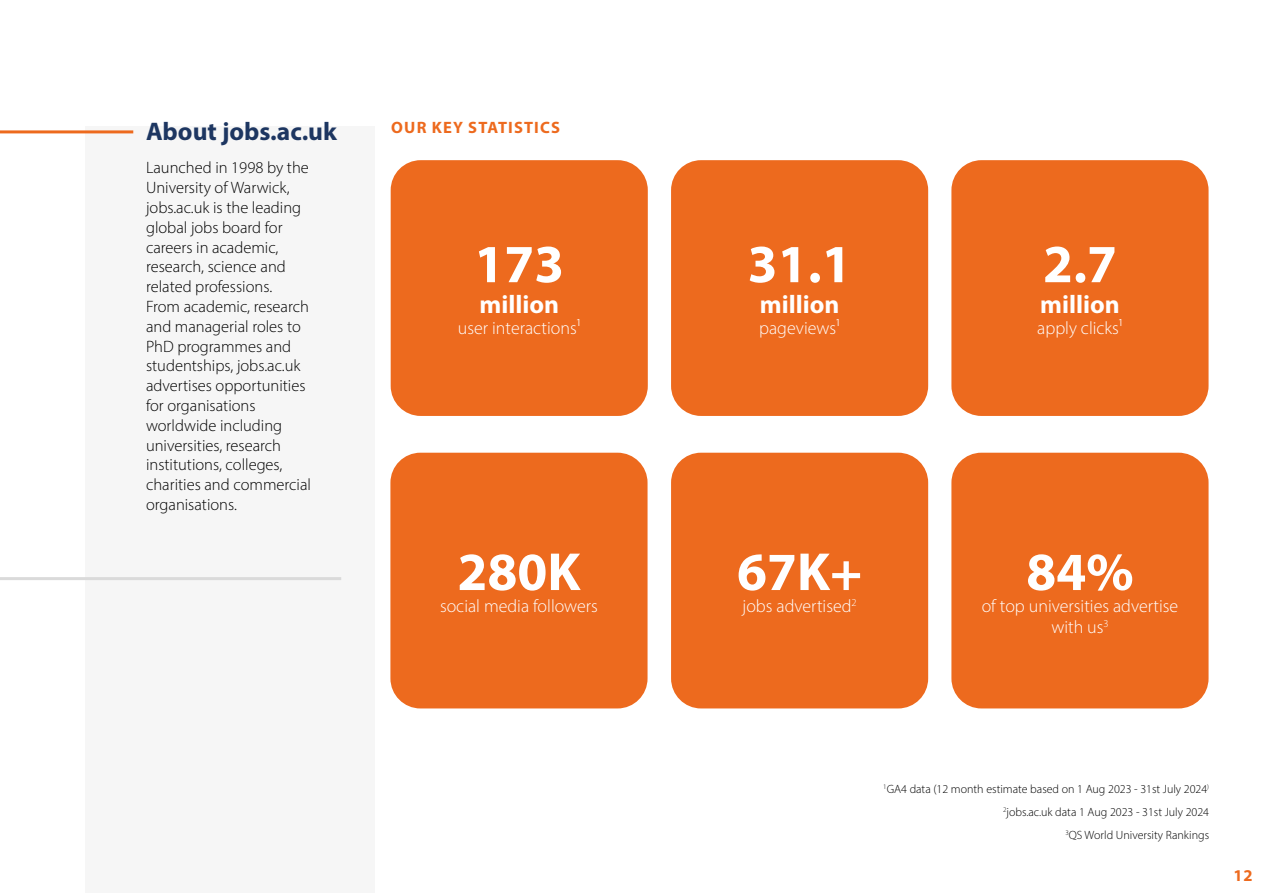
<style>
.page{position:relative;width:1263px;height:893px;background:#fff}
.page>*{position:absolute;margin:0;border:0;box-sizing:border-box;transform-origin:0 0}
.t1{font:700 54px "Myriad Pro";color:#fff}
.t2{font:700 25.5px "Myriad Pro";color:#fff}
.t3{font:700 25.5px "Myriad Pro";color:#1d3661}
.t4{font:300 18px "Myriad Pro";color:#fff}
.t5{font:300 16.5px/19.8px "Myriad Pro";color:#000}
.t6{font:700 16.5px "Myriad Pro";letter-spacing:.07em;color:#ed6a1e}
.t7{font:300 12px/23px "Myriad Pro";color:#000;text-align:right}
</style>
<div class="page">
<div style="left:85px;top:127px;width:290px;height:766px;background:#f6f6f6"></div>
<hr style="left:0;top:130px;width:133px;height:3px;background:#ed6a1e">
<hr style="left:0;top:577px;width:341px;height:3px;background:#dadada">
<div style="left:390px;top:453px;width:257px;height:255px;background:#ed6a1e;border-radius:30px"></div>
<div style="left:671px;top:453px;width:257px;height:255px;background:#ed6a1e;border-radius:30px"></div>
<div style="left:951px;top:453px;width:257px;height:255px;background:#ed6a1e;border-radius:30px"></div>
<div style="left:391px;top:160px;width:257px;height:256px;background:#ed6a1e;border-radius:30px"></div>
<div style="left:671px;top:160px;width:257px;height:256px;background:#ed6a1e;border-radius:30px"></div>
<div style="left:951px;top:160px;width:257px;height:256px;background:#ed6a1e;border-radius:30px"></div>
<h2 class="t3" style="left:146px;top:115px;width:192px">About jobs.ac.uk</h2>
<p class="t5" style="left:146px;top:158px;width:167px">Launched in 1998 by the<br>University of Warwick, jobs.ac.uk is the leading global jobs board for careers in academic, research, science and related professions.<br>From academic, research and managerial roles to<br>PhD programmes and studentships, jobs.ac.uk advertises opportunities for organisations worldwide including universities, research institutions, colleges, charities and commercial organisations.</p>
<p class="t6" style="left:391px;top:117px;width:170px">OUR KEY STATISTICS</p>
<h1 class="t1" style="left:474px;top:229px;width:91px">173</h1>
<h2 class="t2" style="left:479px;top:288px;width:81px">million</h2>
<p class="t4" style="left:458px;top:318px;width:124px">user interactions1</p>
<h1 class="t1" style="left:457px;top:537px;width:125px">280K</h1>
<p class="t4" style="left:440px;top:595px;width:159px">social media followers</p>
<h1 class="t1" style="left:748px;top:229px;width:105px">31.1</h1>
<h2 class="t2" style="left:760px;top:288px;width:81px">million</h2>
<p class="t4" style="left:759px;top:318px;width:82px">pageviews1</p>
<h1 class="t1" style="left:1043px;top:229px;width:75px">2.7</h1>
<h2 class="t2" style="left:1040px;top:288px;width:81px">million</h2>
<p class="t4" style="left:1037px;top:318px;width:87px">apply clicks1</p>
<h1 class="t1" style="left:737px;top:537px;width:127px">67K+</h1>
<p class="t4" style="left:742px;top:595px;width:116px">jobs advertised<sup>2</sup></p>
<p class="t4" style="left:982px;top:595px;width:198px">of top universities advertise</p>
<h1 class="t1" style="left:1026px;top:537px;width:109px">84%</h1>
<p class="t4" style="left:1051px;top:616px;width:59px">with us<sup>3</sup></p>
<p class="t7" style="left:883px;top:777px;width:327px"><sup>1</sup>GA4 data (12 month estimate based on 1 Aug 2023 - 31st July 2024<sup>)<br>2</sup>jobs.ac.uk data 1 Aug 2023 - 31st July 2024<br><sup>3</sup>QS World University Rankings</p>
<p class="t6" style="left:1233px;top:865px;width:21px">12</p>
</div>
